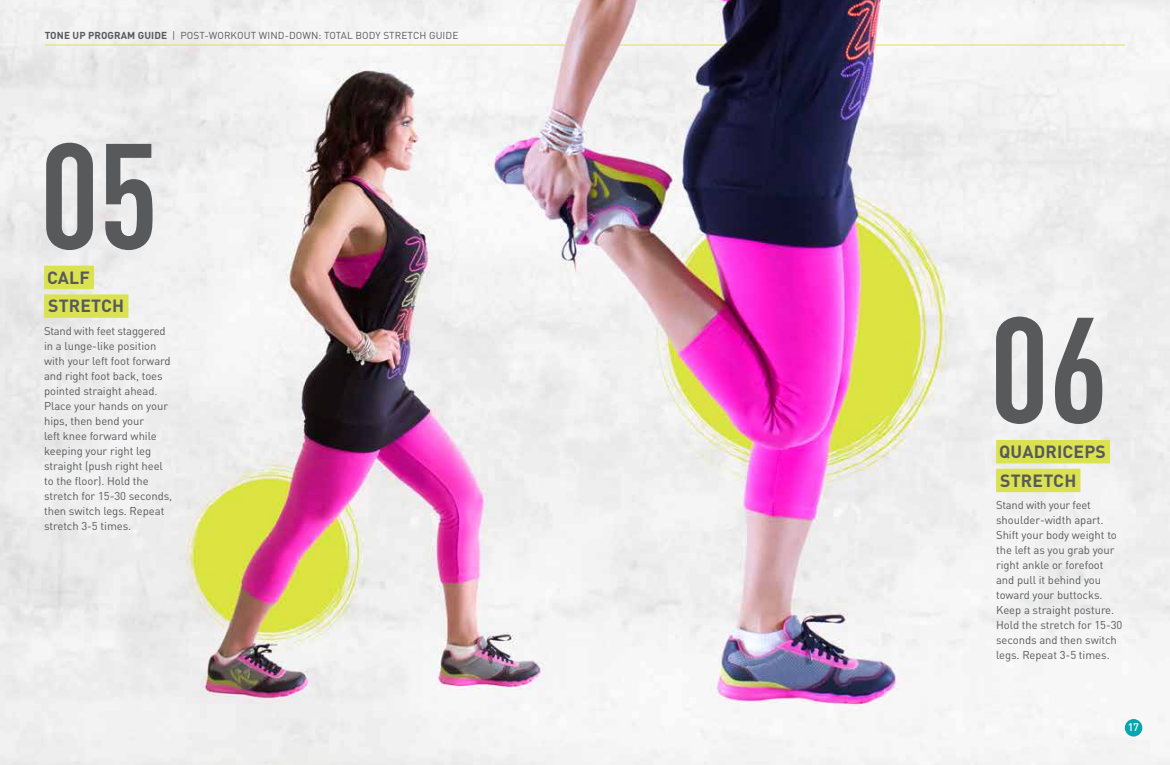
<style>
.page{position:relative;width:1170px;height:765px;background:#fff}
.page>*{position:absolute;margin:0;border:0;box-sizing:border-box;transform-origin:0 0}
.t1{font:700 condensed 147.5px "DIN Pro";color:#58595b}
.t2{font:700 17.5px/28.8px "DIN Pro";letter-spacing:.01em;color:#58595b}
.t3{font:11.25px/15px "DIN";letter-spacing:-.005em;color:#58595b}
.t4{font:11.25px "DIN Pro";letter-spacing:-.02em;color:#58595b}
.t5{font:500 11px "DIN";color:#fff}
.t6{font:10px "DIN Pro";letter-spacing:.01em;color:#58595b}
.s1{font-weight:700}
</style>
<div class="page">
<img style="left:0;top:0;width:1170px;height:765px">
<div style="left:1125px;top:719px;width:17px;height:18px;background:#05a7af;border-radius:50%"></div>
<hr style="left:45px;top:45px;width:520px;height:1px;background:#dae252">
<hr style="left:620px;top:45px;width:104px;height:1px;background:#dae252">
<hr style="left:874px;top:45px;width:251px;height:1px;background:#dae252">
<div style="left:44px;top:266px;width:50px;height:23px;background:#dae252"></div>
<div style="left:44px;top:294px;width:84px;height:24px;background:#dae252"></div>
<div style="left:996px;top:440px;width:114px;height:23px;background:#dae252"></div>
<div style="left:996px;top:469px;width:84px;height:23px;background:#dae252"></div>
<p class="t6" style="left:45px;top:27px;width:415px"><span class="s1">TONE UP PROGRAM GUIDE</span> | POST-WORKOUT WIND-DOWN: TOTAL BODY STRETCH GUIDE</p>
<h1 class="t1" style="left:40px;top:85px;width:120px">05</h1>
<h2 class="t2" style="left:47px;top:261px;width:79px">CALF<br>STRETCH</h2>
<p class="t4" style="left:44px;top:322px;width:123px">Stand with feet staggered</p>
<p class="t3" style="left:44px;top:338px;width:130px">in a lunge-like position with your left foot forward and right foot back, toes pointed straight ahead.<br>Place your hands on your hips, then bend your<br>left knee forward while keeping your right leg straight (push right heel to the floor). Hold the stretch for 15-30 seconds, then switch legs. Repeat stretch 3-5 times.</p>
<h1 class="t1" style="left:990px;top:259px;width:120px">06</h1>
<h2 class="t2" style="left:999px;top:435px;width:108px">QUADRICEPS<br>STRETCH</h2>
<p class="t4" style="left:996px;top:496px;width:96px">Stand with your feet</p>
<p class="t3" style="left:996px;top:512px;width:128px">shoulder-width apart.<br>Shift your body weight to the left as you grab your right ankle or forefoot and pull it behind you toward your buttocks.<br>Keep a straight posture.<br>Hold the stretch for 15-30 seconds and then switch legs. Repeat 3-5 times.</p>
<p class="t5" style="left:1128px;top:720px;width:13px">17</p>
</div>
